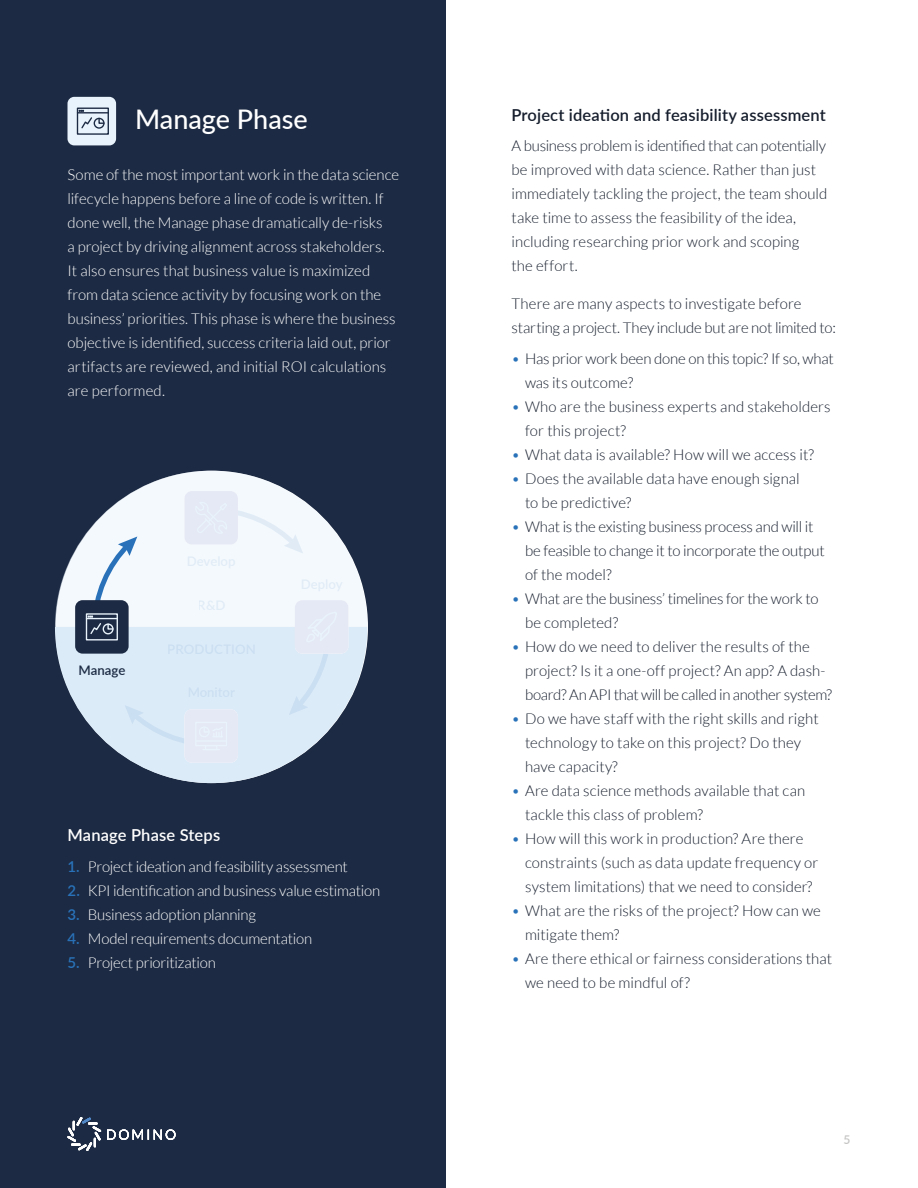
<style>
.page{position:relative;width:918px;height:1188px;background:#fff}
.page>*{position:absolute;margin:0;border:0;box-sizing:border-box;transform-origin:0 0}
.t1{font:500 27px "Lato";color:#fff}
.t2{font:600 16.5px "Lato";letter-spacing:.01em;color:#161e2d}
.t3{font:600 16.5px "Lato";letter-spacing:.01em;color:#fff}
.t4{font:300 15px/24px "Lato";letter-spacing:.005em;color:#161e2d}
.t5{font:300 15px/24px "Lato";letter-spacing:-.005em;color:#fff}
.t6{font:300 15px/24px "Lato";letter-spacing:-.015em;color:#161e2d}
.t7{font:600 13.2px "Lato";color:#1c2a43}
.t8{font:600 12px "Lato";color:#c4c4c3}
.s1{font-weight:600;color:#2972b9}
.s2{color:#2972b9}
</style>
<div class="page">
<div style="left:0;top:0;width:446px;height:1188px;background:#1c2a43"></div>
<div style="left:68px;top:97px;width:48px;height:48px;background:#e9f3fb;border-radius:7px"></div>
<svg style="left:55px;top:471px;width:312px;height:156px;fill:#f4f9fd"></svg>
<div style="left:184px;top:491px;width:54px;height:54px;background:#e5e9f5;border-radius:7px"></div>
<svg style="left:55px;top:627px;width:312px;height:156px;fill:#dcebf8"></svg>
<div style="left:75px;top:600px;width:54px;height:54px;background:#1c2a43;border-radius:7px"></div>
<div style="left:295px;top:600px;width:53px;height:54px;background:#e5e9f5;border-radius:7px"></div>
<div style="left:184px;top:709px;width:54px;height:54px;background:#e5e9f5;border-radius:7px"></div>
<svg style="left:195px;top:502px;width:108px;height:52px"></svg>
<svg style="left:289px;top:612px;width:48px;height:103px"></svg>
<div style="left:86px;top:613px;width:32px;height:28px;border:1px solid #e9f3fb"></div>
<hr style="left:87px;top:618px;width:30px;height:1px;background:#e9f3fb">
<svg style="left:88px;top:536px;width:49px;height:99px"></svg>
<hr style="left:196px;top:740px;width:31px;height:2px;background:#e9f3fb">
<svg style="left:125px;top:705px;width:99px;height:45px"></svg>
<svg style="left:68px;top:1117px;width:33px;height:34px"></svg>
<svg style="left:107px;top:1129px;width:68px;height:11px"></svg>
<div style="left:77px;top:108px;width:32px;height:27px;border:1px solid #1c2a43"></div>
<hr style="left:78px;top:112px;width:30px;height:1px;background:#1c2a43">
<svg style="left:79px;top:110px;width:26px;height:19px"></svg>
<h1 class="t1" style="left:135px;top:100px;width:174px">Manage Phase</h1>
<p class="t5" style="left:68px;top:163px;width:333px">Some of the most important work in the data science lifecycle happens before a line of code is written. If done well, the Manage phase dramatically de-risks<br>a project by driving alignment across stakeholders.<br>It also ensures that business value is maximized from data science activity by focusing work on the business’ priorities. This phase is where the business objective is identified, success criteria laid out, prior artifacts are reviewed, and initial ROI calculations are performed.</p>
<p class="t7" style="left:78px;top:661px;width:48px">Manage</p>
<p class="t3" style="left:68px;top:823px;width:154px">Manage Phase Steps</p>
<p class="t5" style="left:68px;top:855px;width:282px"><span class="s1">1.</span> Project ideation and feasibility assessment</p>
<p class="t5" style="left:68px;top:879px;width:314px"><span class="s1">2.</span> KPI identification and business value estimation</p>
<p class="t5" style="left:68px;top:903px;width:190px"><span class="s1">3.</span> Business adoption planning</p>
<p class="t5" style="left:68px;top:927px;width:246px"><span class="s1">4.</span> Model requirements documentation</p>
<p class="t5" style="left:68px;top:951px;width:150px"><span class="s1">5.</span> Project prioritization</p>
<p class="t2" style="left:512px;top:103px;width:316px">Project ideation and feasibility assessment</p>
<p class="t4" style="left:512px;top:134px;width:317px">A business problem is identified that can potentially be improved with data science. Rather than just immediately tackling the project, the team should take time to assess the feasibility of the idea, including researching prior work and scoping<br>the effort.</p>
<p class="t4" style="left:512px;top:292px;width:326px">There are many aspects to investigate before starting a project. They include but are not limited to:</p>
<p class="t4" style="left:525px;top:346px;width:310px;text-indent:-14px"><span class="s2">•</span> Has prior work been done on this topic? If so, what was its outcome?</p>
<p class="t4" style="left:525px;top:394px;width:307px;text-indent:-14px"><span class="s2">•</span> Who are the business experts and stakeholders for this project?</p>
<p class="t4" style="left:512px;top:442px;width:304px"><span class="s2">•</span> What data is available? How will we access it?</p>
<p class="t4" style="left:525px;top:466px;width:276px;text-indent:-14px"><span class="s2">•</span> Does the available data have enough signal to be predictive?</p>
<p class="t6" style="left:525px;top:514px;width:301px;text-indent:-14px"><span class="s2">•</span> What is the existing business process and will it be feasible to change it to incorporate the output of the model?</p>
<p class="t4" style="left:525px;top:586px;width:295px;text-indent:-14px"><span class="s2">•</span> What are the business’ timelines for the work to be completed?</p>
<p class="t4" style="left:525px;top:634px;width:309px;text-indent:-14px"><span class="s2">•</span> How do we need to deliver the results of the project? Is it a one-off project? An app? A dash&shy;board? An API that will be called in another system?</p>
<p class="t4" style="left:525px;top:706px;width:295px;text-indent:-14px"><span class="s2">•</span> Do we have staff with the right skills and right technology to take on this project? Do they have capacity?</p>
<p class="t4" style="left:525px;top:778px;width:282px;text-indent:-14px"><span class="s2">•</span> Are data science methods available that can tackle this class of problem?</p>
<p class="t4" style="left:525px;top:826px;width:295px;text-indent:-14px"><span class="s2">•</span> How will this work in production? Are there constraints (such as data update frequency or system limitations) that we need to consider?</p>
<p class="t4" style="left:525px;top:898px;width:297px;text-indent:-14px"><span class="s2">•</span> What are the risks of the project? How can we mitigate them?</p>
<p class="t4" style="left:525px;top:946px;width:309px;text-indent:-14px"><span class="s2">•</span> Are there ethical or fairness considerations that we need to be mindful of?</p>
<p class="t8" style="left:844px;top:1131px;width:8px">5</p>
</div>
